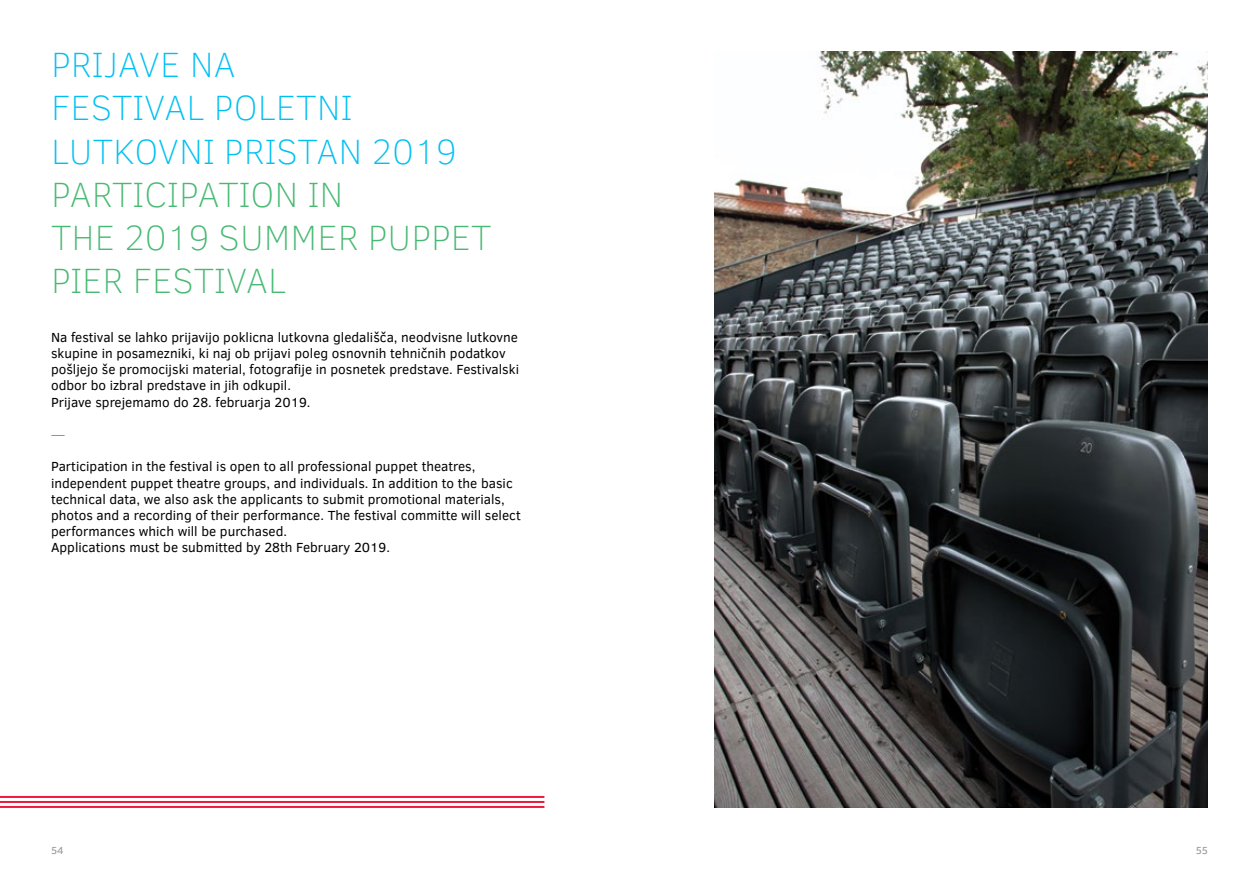
<style>
.page{position:relative;width:1259px;height:893px;background:#fff}
.page>*{position:absolute;margin:0;border:0;box-sizing:border-box;transform-origin:0 0}
.t1{font:100 36px/43.2px "Clear Sans";color:#47b972}
.t2{font:100 36px/43.2px "Clear Sans";color:#00c0f3}
.t3{font:13.5px/16.2px "Clear Sans";color:#000}
.t4{font:13.5px "Clear Sans";color:#f37121}
.t5{font:10.5px "Clear Sans";color:#939598}
</style>
<div class="page">
<hr style="left:0;top:796px;width:544px;height:2px;background:#ed1a3b">
<hr style="left:0;top:801px;width:544px;height:2px;background:#ed1a3b">
<hr style="left:0;top:806px;width:544px;height:2px;background:#ed1a3b">
<img style="left:714px;top:51px;width:494px;height:757px">
<h1 class="t2" style="left:51px;top:43px;width:407px">PRIJAVE NA<br>FESTIVAL POLETNI<br>LUTKOVNI PRISTAN 2019</h1>
<h1 class="t1" style="left:51px;top:173px;width:442px">PARTICIPATION IN<br>THE 2019 SUMMER PUPPET<br>PIER FESTIVAL</h1>
<p class="t3" style="left:51px;top:329px;width:469px">Na festival se lahko prijavijo poklicna lutkovna gledališča, neodvisne lutkovne skupine in posamezniki, ki naj ob prijavi poleg osnovnih tehničnih podatkov pošljejo še promocijski material, fotografije in posnetek predstave. Festivalski odbor bo izbral predstave in jih odkupil.<br>Prijave sprejemamo do 28. februarja 2019.</p>
<p class="t4" style="left:51px;top:425px;width:15px">—</p>
<p class="t3" style="left:51px;top:459px;width:471px">Participation in the festival is open to all professional puppet theatres, independent puppet theatre groups, and individuals. In addition to the basic technical data, we also ask the applicants to submit promotional materials, photos and a recording of their performance. The festival committe will select performances which will be purchased.<br>Applications must be submitted by 28th February 2019.</p>
<p class="t5" style="left:51px;top:844px;width:14px">54</p>
<p class="t5" style="left:1195px;top:844px;width:14px">55</p>
</div>
